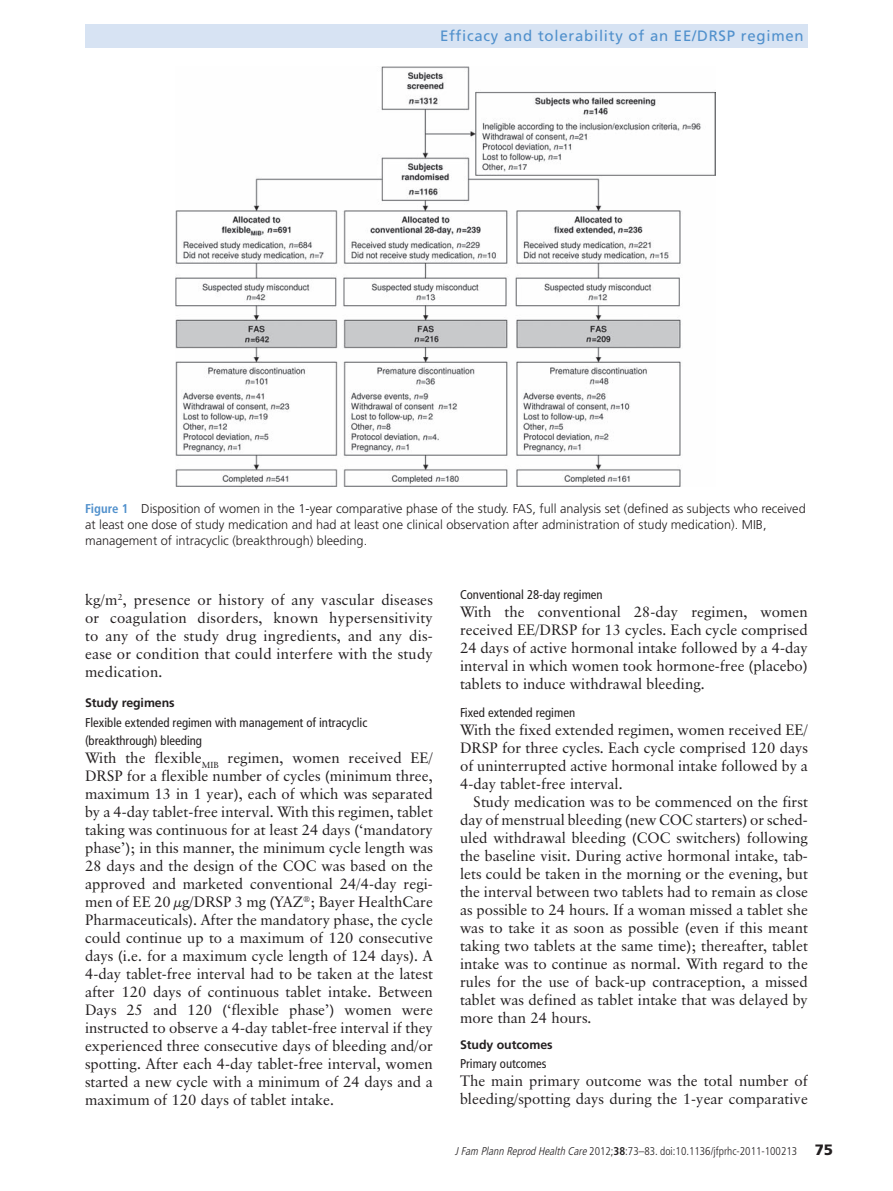
<style>
.page{position:relative;width:893px;height:1191px;background:#fff}
.page>*{position:absolute;margin:0;border:0;box-sizing:border-box;transform-origin:0 0}
.t1{font:15px/18px "Classical Garamond BT";color:#231f20;text-align:justify}
.t2{font:15px "Frutiger LT Std";letter-spacing:.05em;color:#5090cc}
.t3{font:300 12.75px/15.8px "Frutiger LT Std";color:#231f20}
.t4{font:condensed 12.75px/18px "Frutiger LT Std";color:#231f20}
.t5{font:700 12.3px "Frutiger LT Std";letter-spacing:-.005em;color:#231f20}
.t6{font:300 condensed 11.25px "Frutiger LT Std";color:#231f20}
.s1{font-weight:700;font-stretch:condensed;color:#5090cc}
.s2{font-family:"Frutiger";font-style:italic}
.s3{font-weight:700}
.s4{font-weight:900;font-stretch:normal;font-size:15px}
</style>
<div class="page">
<div style="left:85px;top:24px;width:723px;height:23px;background:#d7e3f3"></div>
<img style="left:175px;top:66px;width:540px;height:420px">
<p class="t2" style="left:440px;top:30px;width:365px">Efficacy and tolerability of an EE/DRSP regimen</p>
<p class="t3" style="left:85px;top:502px;width:722px"><span class="s1">Figure 1</span> Disposition of women in the 1-year comparative phase of the study. FAS, full analysis set (defined as subjects who received at least one dose of study medication and had at least one clinical observation after administration of study medication). MIB, management of intracyclic (breakthrough) bleeding.</p>
<p class="t1" style="left:85px;top:592px;width:349px">kg/m<sup>2</sup>, presence or history of any vascular diseases or coagulation disorders, known hypersensitivity to any of the study drug ingredients, and any dis&shy;ease or condition that could interfere with the study medication.</p>
<p class="t5" style="left:85px;top:698px;width:91px">Study regimens</p>
<p class="t4" style="left:85px;top:714px;width:284px">Flexible extended regimen with management of intracyclic (breakthrough) bleeding</p>
<p class="t1" style="left:85px;top:750px;width:349px">With the flexible<sub>MIB</sub> regimen, women received EE/ DRSP for a flexible number of cycles (minimum three, maximum 13 in 1 year), each of which was separated by a 4-day tablet-free interval. With this regimen, tablet taking was continuous for at least 24 days (‘mandatory phase’); in this manner, the minimum cycle length was 28 days and the design of the COC was based on the approved and marketed conventional 24/4-day regi&shy;men of EE 20 µg/DRSP 3 mg (YAZ<sup>®</sup>; Bayer HealthCare Pharmaceuticals). After the mandatory phase, the cycle could continue up to a maximum of 120 consecutive days (i.e. for a maximum cycle length of 124 days). A 4-day tablet-free interval had to be taken at the latest after 120 days of continuous tablet intake. Between Days 25 and 120 (‘flexible phase’) women were instructed to observe a 4-day tablet-free interval if they experienced three consecutive days of bleeding and/or spotting. After each 4-day tablet-free interval, women started a new cycle with a minimum of 24 days and a maximum of 120 days of tablet intake.</p>
<p class="t4" style="left:460px;top:586px;width:144px">Conventional 28-day regimen</p>
<p class="t1" style="left:460px;top:603px;width:349px">With the conventional 28-day regimen, women received EE/DRSP for 13 cycles. Each cycle comprised 24 days of active hormonal intake followed by a 4-day interval in which women took hormone-free (placebo) tablets to induce withdrawal bleeding.</p>
<p class="t4" style="left:460px;top:704px;width:117px">Fixed extended regimen</p>
<p class="t1" style="left:460px;top:722px;width:349px">With the fixed extended regimen, women received EE/</p>
<p class="t1" style="left:460px;top:740px;width:349px">DRSP for three cycles. Each cycle comprised 120 days</p>
<p class="t1" style="left:460px;top:758px;width:349px">of uninterrupted active hormonal intake followed by a</p>
<p class="t1" style="left:460px;top:776px;width:164px">4-day tablet-free interval.</p>
<p class="t1" style="left:473px;top:794px;width:336px">Study medication was to be commenced on the first</p>
<p class="t1" style="left:460px;top:812px;width:349px">day of menstrual bleeding (new COC starters) or sched-</p>
<p class="t1" style="left:460px;top:830px;width:349px">uled withdrawal bleeding (COC switchers) following</p>
<p class="t1" style="left:460px;top:848px;width:349px">the baseline visit. During active hormonal intake, tab-</p>
<p class="t1" style="left:460px;top:866px;width:349px">lets could be taken in the morning or the evening, but</p>
<p class="t1" style="left:460px;top:884px;width:349px">the interval between two tablets had to remain as close</p>
<p class="t1" style="left:460px;top:902px;width:349px">as possible to 24 hours. If a woman missed a tablet she</p>
<p class="t1" style="left:460px;top:920px;width:349px">was to take it as soon as possible (even if this meant</p>
<p class="t1" style="left:460px;top:938px;width:349px">taking two tablets at the same time); thereafter, tablet</p>
<p class="t1" style="left:460px;top:956px;width:349px">intake was to continue as normal. With regard to the</p>
<p class="t1" style="left:460px;top:974px;width:349px">rules for the use of back-up contraception, a missed</p>
<p class="t1" style="left:460px;top:992px;width:349px">tablet was defined as tablet intake that was delayed by</p>
<p class="t1" style="left:460px;top:1010px;width:133px">more than 24 hours.</p>
<p class="t5" style="left:460px;top:1039px;width:94px">Study outcomes</p>
<p class="t4" style="left:460px;top:1055px;width:88px">Primary outcomes</p>
<p class="t1" style="left:460px;top:1073px;width:349px">The main primary outcome was the total number of bleeding/spotting days during the 1-year comparative</p>
<p class="t6" style="left:455px;top:1146px;width:380px"><span class="s2">J Fam Plann Reprod Health Care</span> 2012;<span class="s3">38</span>:73–83. doi:10.1136/jfprhc-2011-100213 <span class="s4">75</span></p>
</div>
